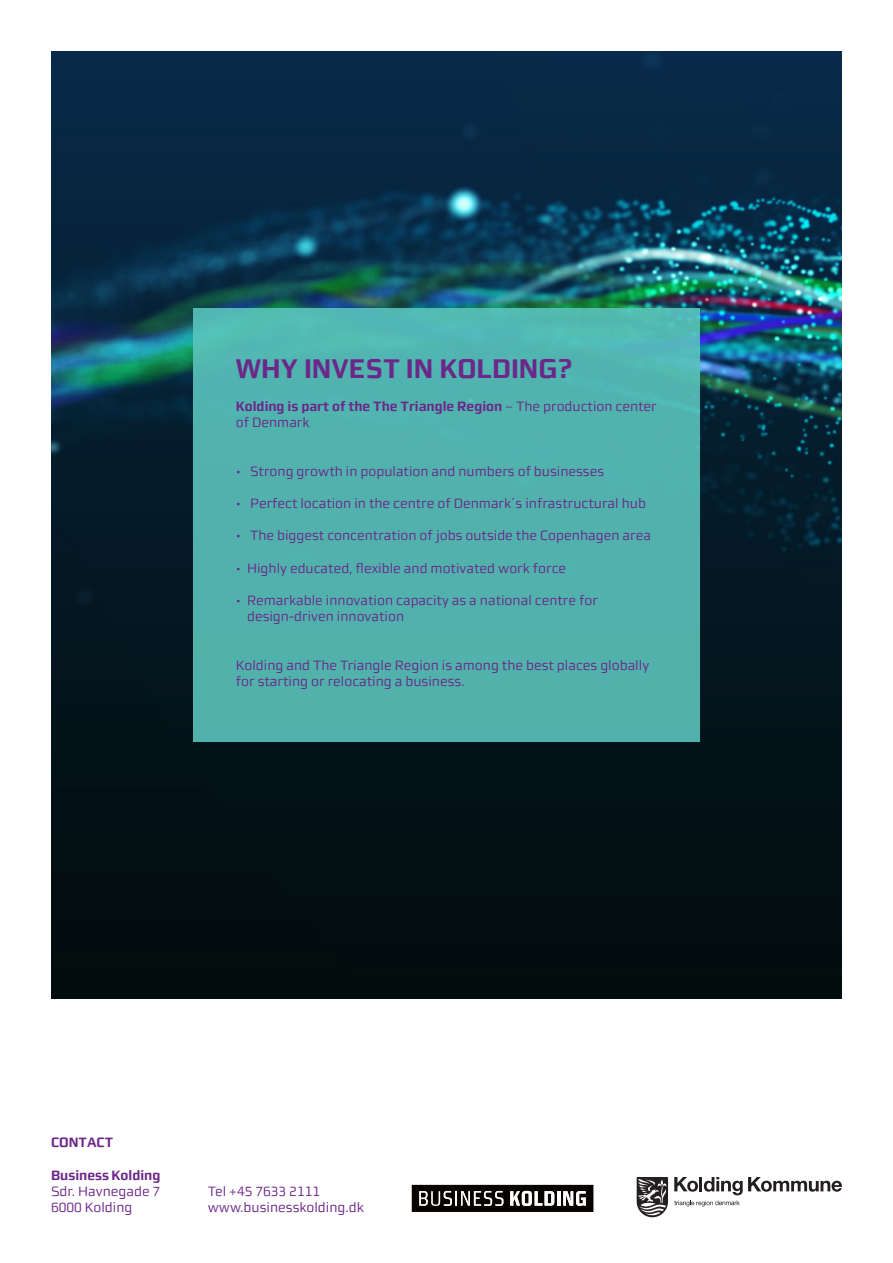
<style>
.page{position:relative;width:893px;height:1263px;background:#fff}
.page>*{position:absolute;margin:0;border:0;box-sizing:border-box;transform-origin:0 0}
.t1{font:700 27px "Morgan Sans";color:#6c2789}
.t2{font:13.5px/16.2px "Morgan Sans";color:#6c2789}
.t3{font:700 13.5px/16.2px "Morgan Sans";color:#6c2789}
.s1{font-weight:400}
</style>
<div class="page">
<img style="left:51px;top:51px;width:791px;height:947px">
<div style="left:193px;top:308px;width:507px;height:433px;background:#51b2ad"></div>
<svg style="left:412px;top:1185px;width:181px;height:27px"></svg>
<svg style="left:637px;top:1177px;width:31px;height:40px"></svg>
<svg style="left:674px;top:1177px;width:168px;height:29px"></svg>
<p class="t1" style="left:236px;top:353px;width:338px">WHY INVEST IN KOLDING?</p>
<p class="t3" style="left:236px;top:398px;width:422px">Kolding is part of the The Triangle Region <span class="s1">– The production center of Denmark</span></p>
<p class="t2" style="left:236px;top:463px;width:370px">· Strong growth in population and numbers of businesses</p>
<p class="t2" style="left:236px;top:495px;width:412px">· Perfect location in the centre of Denmark´s infrastructural hub</p>
<p class="t2" style="left:236px;top:528px;width:417px">· The biggest concentration of jobs outside the Copenhagen area</p>
<p class="t2" style="left:236px;top:560px;width:332px">· Highly educated, flexible and motivated work force</p>
<p class="t2" style="left:247px;top:592px;width:352px;text-indent:-11px">· Remarkable innovation capacity as a national centre for design-driven innovation</p>
<p class="t2" style="left:236px;top:657px;width:415px">Kolding and The Triangle Region is among the best places globally for starting or relocating a business.</p>
<p class="t3" style="left:51px;top:1134px;width:64px">CONTACT</p>
<p class="t3" style="left:51px;top:1166px;width:111px">Business Kolding</p>
<p class="t2" style="left:51px;top:1183px;width:111px">Sdr. Havnegade 7</p>
<p class="t2" style="left:51px;top:1199px;width:83px">6000 Kolding</p>
<p class="t2" style="left:208px;top:1183px;width:114px">Tel +45 7633 2111</p>
<p class="t2" style="left:208px;top:1199px;width:157px">www.businesskolding.dk</p>
</div>
